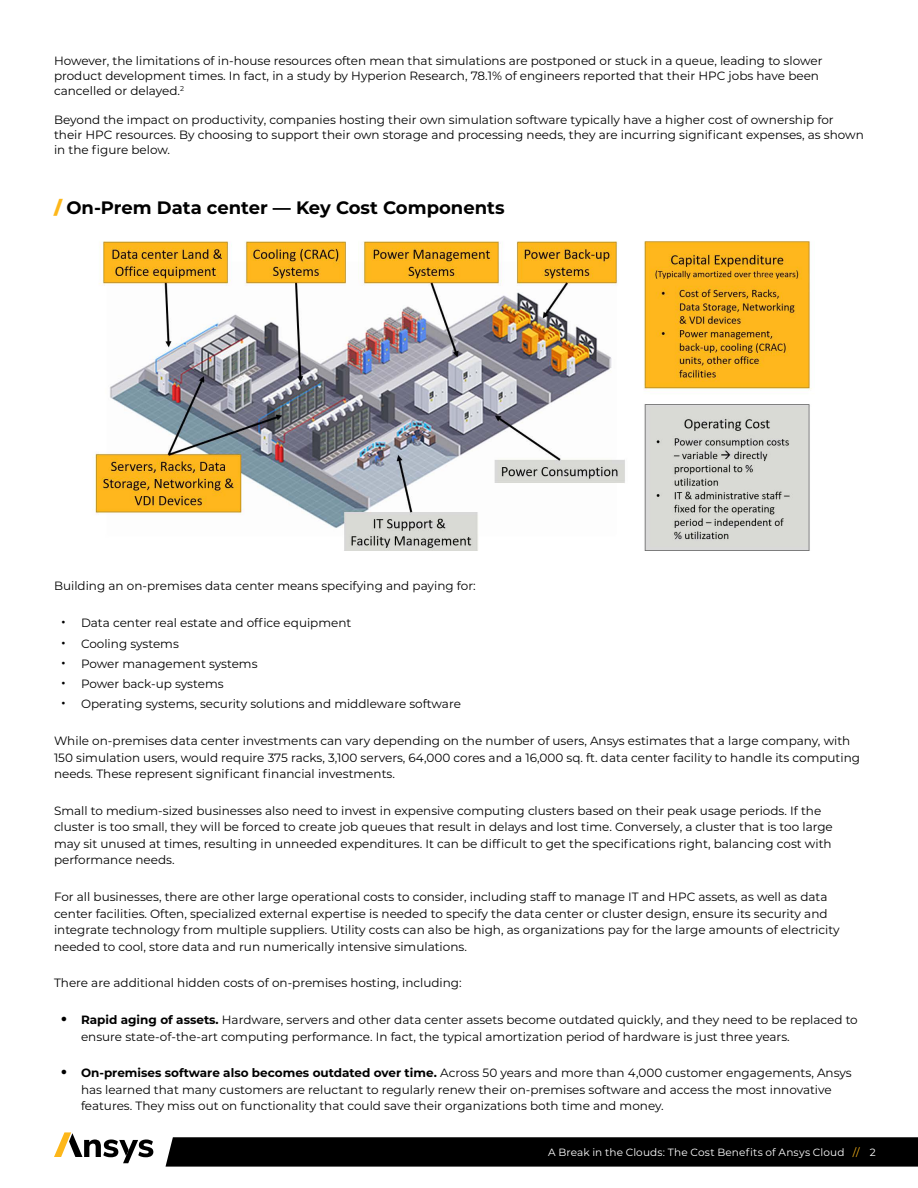
<style>
.page{position:relative;width:918px;height:1188px;background:#fff}
.page>*{position:absolute;margin:0;border:0;box-sizing:border-box;transform-origin:0 0}
.t1{font:700 18px "Montserrat";color:#000}
.t2{font:12px/16.5px "Montserrat";color:#000}
.t3{font:10.5px "Montserrat";letter-spacing:.01em;color:#fff}
.s1{font-weight:900;color:#fdb71a}
.s2{font-size:18px}
.s3{font-weight:700;font-size:18px}
.s4{font-weight:700}
.s5{color:#fdb71a}
</style>
<div class="page">
<svg style="left:166px;top:1137px;width:752px;height:30px;background:#060606"></svg>
<svg style="left:54px;top:1132px;width:99px;height:31px"></svg>
<img style="left:92px;top:241px;width:720px;height:309px">
<p class="t2" style="left:54px;top:53px;width:770px;line-height:15px">However, the limitations of in-house resources often mean that simulations are postponed or stuck in a queue, leading to slower product development times. In fact, in a study by Hyperion Research, 78.1% of engineers reported that their HPC jobs have been cancelled or delayed.<sup>2</sup></p>
<p class="t2" style="left:54px;top:112px;width:811px;line-height:15px">Beyond the impact on productivity, companies hosting their own simulation software typically have a higher cost of ownership for their HPC resources. By choosing to support their own storage and processing needs, they are incurring significant expenses, as shown in the figure below.</p>
<h1 class="t1" style="left:54px;top:195px;width:452px"><span class="s1">/</span> On-Prem Data center ― Key Cost Components</h1>
<p class="t2" style="left:54px;top:578px;width:423px">Building an on-premises data center means specifying and paying for:</p>
<p class="t2" style="left:61px;top:614px;width:292px"><span class="s2">•</span> Data center real estate and office equipment</p>
<p class="t2" style="left:61px;top:635px;width:120px"><span class="s2">•</span> Cooling systems</p>
<p class="t2" style="left:61px;top:655px;width:198px"><span class="s2">•</span> Power management systems</p>
<p class="t2" style="left:61px;top:675px;width:164px"><span class="s2">•</span> Power back-up systems</p>
<p class="t2" style="left:61px;top:695px;width:402px"><span class="s2">•</span> Operating systems, security solutions and middleware software</p>
<p class="t2" style="left:54px;top:732px;width:808px">While on-premises data center investments can vary depending on the number of users, Ansys estimates that a large company, with<br>150 simulation users, would require 375 racks, 3,100 servers, 64,000 cores and a 16,000 sq. ft. data center facility to handle its computing needs. These represent significant financial investments.</p>
<p class="t2" style="left:54px;top:802px;width:780px">Small to medium-sized businesses also need to invest in expensive computing clusters based on their peak usage periods. If the cluster is too small, they will be forced to create job queues that result in delays and lost time. Conversely, a cluster that is too large may sit unused at times, resulting in unneeded expenditures. It can be difficult to get the specifications right, balancing cost with performance needs.</p>
<p class="t2" style="left:54px;top:888px;width:787px">For all businesses, there are other large operational costs to consider, including staff to manage IT and HPC assets, as well as data center facilities. Often, specialized external expertise is needed to specify the data center or cluster design, ensure its security and integrate technology from multiple suppliers. Utility costs can also be high, as organizations pay for the large amounts of electricity needed to cool, store data and run numerically intensive simulations.</p>
<p class="t2" style="left:54px;top:974px;width:409px">There are additional hidden costs of on-premises hosting, including:</p>
<p class="t2" style="left:81px;top:1011px;width:778px;text-indent:-20px"><span class="s3">•</span> <span class="s4">Rapid aging of assets.</span> Hardware, servers and other data center assets become outdated quickly, and they need to be replaced to ensure state-of-the-art computing performance. In fact, the typical amortization period of hardware is just three years.</p>
<p class="t2" style="left:81px;top:1064px;width:772px;text-indent:-20px"><span class="s3">•</span> <span class="s4">On-premises software also becomes outdated over time.</span> Across 50 years and more than 4,000 customer engagements, Ansys has learned that many customers are reluctant to regularly renew their on-premises software and access the most innovative features. They miss out on functionality that could save their organizations both time and money.</p>
<p class="t3" style="left:548px;top:1145px;width:329px">A Break in the Clouds: The Cost Benefits of Ansys Cloud <span class="s5">//</span> 2</p>
</div>
